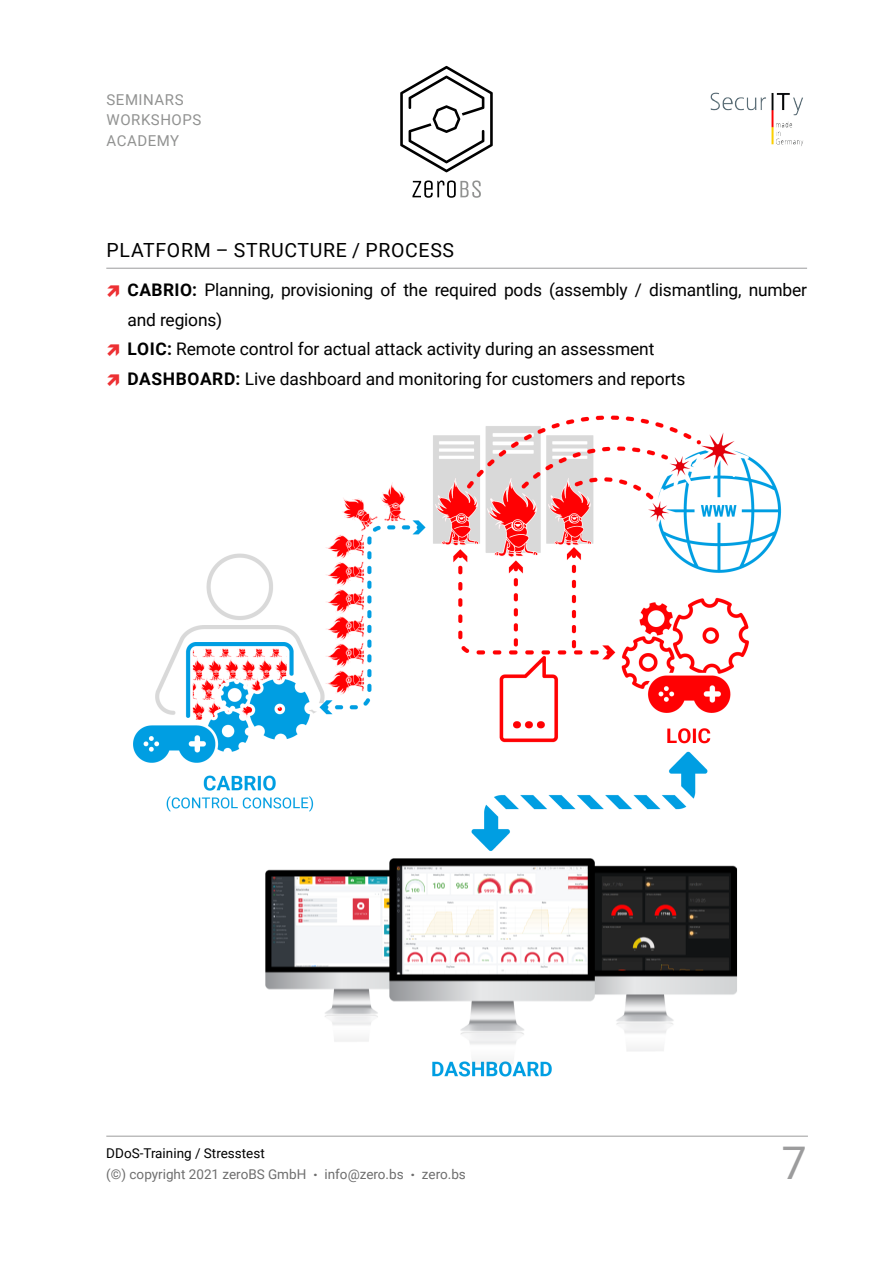
<style>
.page{position:relative;width:893px;height:1263px;background:#fff}
.page>*{position:absolute;margin:0;border:0;box-sizing:border-box;transform-origin:0 0}
.t1{font:45px "Roboto Mono";color:#9c9c9d}
.t2{font:19.5px "Roboto";letter-spacing:.035em;color:#000}
.t3{font:17.4px/29.7px "Roboto";letter-spacing:-.005em;color:#000}
.t4{font:15px/20.4px "Roboto";letter-spacing:.035em;color:#919291}
.t5{font:13.5px/21px "Roboto";color:#6e6e6e}
.s1{font-weight:700}
.s2{color:#000}
.s3{font-weight:900;font-size:15px}
</style>
<div class="page">
<hr style="left:106px;top:1136px;width:702px;height:1px;background:#9c9c9d">
<svg style="left:412px;top:180px;width:69px;height:18px"></svg>
<svg style="left:400px;top:66px;width:93px;height:106px"></svg>
<img style="left:710px;top:92px;width:93px;height:54px">
<img style="left:133px;top:415px;width:649px;height:662px">
<hr style="left:106px;top:268px;width:701px;height:1px;background:#9c9c9d">
<p class="t4" style="left:107px;top:89px;width:95px">Seminars<br>Workshops<br>Academy</p>
<p class="t2" style="left:107px;top:236px;width:336px">Platform – Structure / Process</p>
<p class="t3" style="left:128px;top:274px;width:681px"><span class="s1">CABRIO:</span> Planning, provisioning of the required pods (assembly / dismantling, number and regions)<br><span class="s1">LOI C:</span> Remote control for actual attack activity during an assessment<br><span class="s1">DASHBOARD:</span> Live dashboard and monitoring for customers and reports</p>
<p class="t5" style="left:106px;top:1142px;width:361px"><span class="s2">DDoS-Training / Stresstest<br></span>(©) copyright 2021 zeroBS GmbH <span class="s3">·</span> info@zero.bs <span class="s3">·</span> zero.bs</p>
<h1 class="t1" style="left:781px;top:1132px;width:28px">7</h1>
</div>
